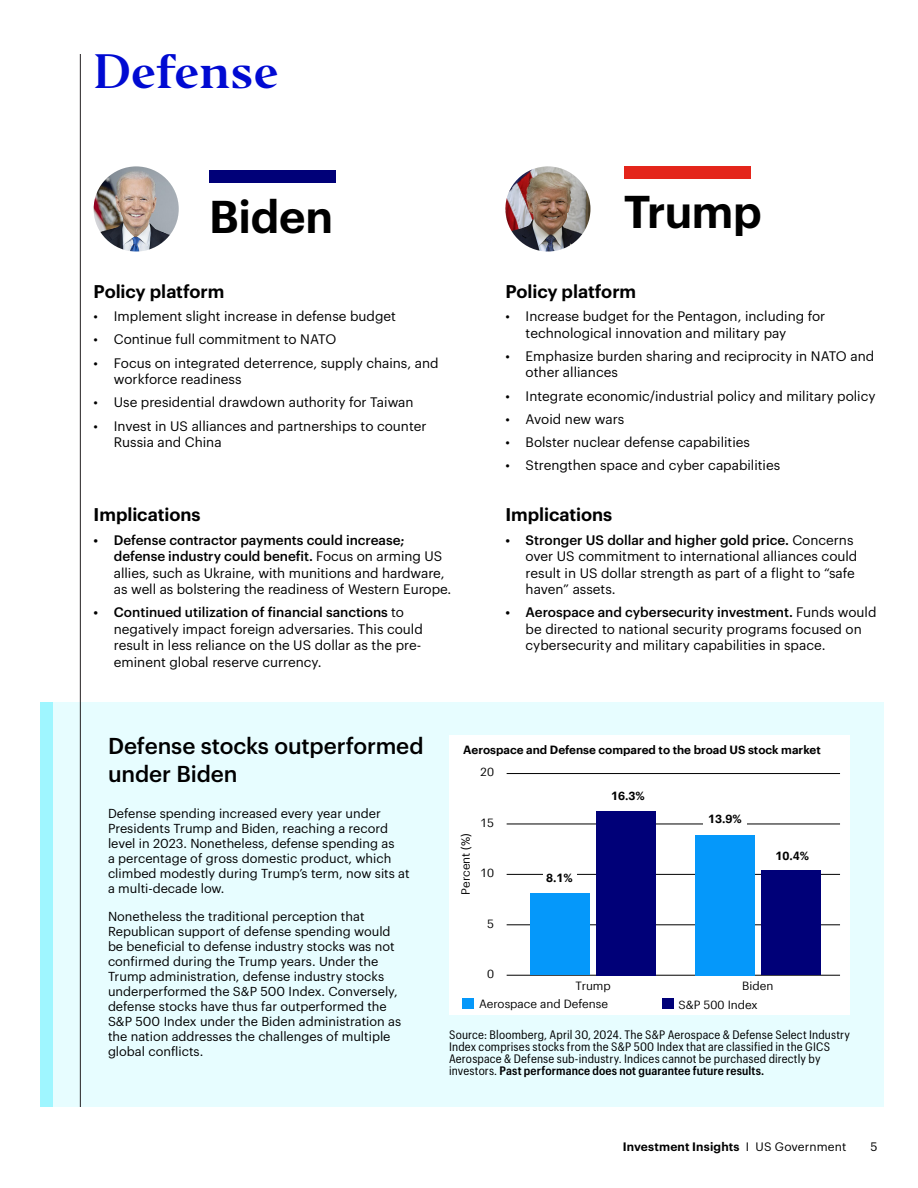
<style>
.page{position:relative;width:918px;height:1188px;background:#fff}
.page>*{position:absolute;margin:0;border:0;box-sizing:border-box;transform-origin:0 0}
.Biden_Trump_Header_H3{font:600 45px "Graphik";letter-spacing:-.005em;color:#000}
.Section_Title_30pt_H2{font:45px "Invesco Editor";color:#000ad2}
.Box_Header_15_19_H3{font:500 22.5px/28.5px "Graphik";letter-spacing:-.005em;color:#000}
.Body_Header_12_15pt_H4{font:600 18px "Graphik";letter-spacing:-.005em;color:#000}
.t1{font:13.5px/16.5px "Graphik";color:#000}
.Box_Text{font:12.75px/15px "Graphik";color:#000}
.INV_US_-_disclosure_8_10pt{font:12px/12px "Graphik Compact";letter-spacing:.015em;color:#000}
.t2{font:600 12px "Graphik";letter-spacing:.015em;color:#000}
.t3{font:12px "Graphik";color:#000}
.t4{font:600 11.7px "Graphik TF";color:#000}
.t5{font:11.7px "Graphik TF";color:#000}
.s1{font-weight:500}
.s2{font-weight:600}
.s3{font-weight:400}
</style>
<div class="page">
<img style="left:94px;top:166px;width:85px;height:85px;border-radius:43px">
<div style="left:209px;top:171px;width:126px;height:12px;background:#000078"></div>
<img style="left:505px;top:166px;width:85px;height:85px;border-radius:43px">
<div style="left:624px;top:166px;width:126px;height:13px;background:#e4251b"></div>
<div style="left:40px;top:702px;width:844px;height:405px;background:#e7fdff"></div>
<div style="left:449px;top:736px;width:401px;height:279px;background:#fff"></div>
<div style="left:662px;top:999px;width:12px;height:10px;background:#000078"></div>
<div style="left:463px;top:998px;width:11px;height:11px;background:#0598fa"></div>
<hr style="left:507px;top:975px;width:333px;height:1px;background:#000">
<hr style="left:507px;top:925px;width:333px;height:1px;background:#000">
<hr style="left:507px;top:874px;width:333px;height:1px;background:#000">
<hr style="left:507px;top:824px;width:333px;height:1px;background:#000">
<hr style="left:507px;top:773px;width:333px;height:1px;background:#000">
<div style="left:597px;top:811px;width:59px;height:164px;background:#000078"></div>
<div style="left:761px;top:870px;width:59px;height:105px;background:#000078"></div>
<div style="left:531px;top:894px;width:59px;height:81px;background:#0598fa"></div>
<div style="left:695px;top:835px;width:59px;height:140px;background:#0598fa"></div>
<div style="left:543px;top:874px;width:34px;height:14px;background:#fff"></div>
<div style="left:703px;top:813px;width:44px;height:14px;background:#fff"></div>
<div style="left:40px;top:702px;width:13px;height:405px;background:#9ff6ff"></div>
<hr style="left:80px;top:54px;width:1px;height:1053px;background:#231f20">
<h2 class="Section_Title_30pt_H2" style="left:94px;top:42px;width:187px">Defense</h2>
<h3 class="Biden_Trump_Header_H3" style="left:209px;top:182px;width:126px">Biden</h3>
<h4 class="Body_Header_12_15pt_H4" style="left:94px;top:278px;width:132px">Policy platform</h4>
<p class="t1" style="left:94px;top:307px;width:304px">• Implement slight increase in defense budget</p>
<p class="t1" style="left:94px;top:330px;width:244px">• Continue full commitment to NATO</p>
<p class="t1" style="left:114px;top:353px;width:326px;text-indent:-20px">• Focus on integrated deterrence, supply chains, and workforce readiness</p>
<p class="t1" style="left:94px;top:393px;width:322px">• Use presidential drawdown authority for Taiwan</p>
<p class="t1" style="left:114px;top:416px;width:314px;text-indent:-20px">• Invest in US alliances and partnerships to counter<br>Russia and China</p>
<h4 class="Body_Header_12_15pt_H4" style="left:94px;top:501px;width:108px">Implications</h4>
<p class="t1" style="left:114px;top:530px;width:339px;text-indent:-20px"><span class="s1">• Defense contractor payments could increase; defense industry could benefit.</span> Focus on arming US allies, such as Ukraine, with munitions and hardware, as well as bolstering the readiness of Western Europe.</p>
<p class="t1" style="left:114px;top:603px;width:310px;text-indent:-20px"><span class="s1">• Continued utilization of financial sanctions</span> to negatively impact foreign adversaries. This could result in less reliance on the US dollar as the pre&shy;eminent global reserve currency.</p>
<h3 class="Biden_Trump_Header_H3" style="left:624px;top:177px;width:139px">Trump</h3>
<h4 class="Body_Header_12_15pt_H4" style="left:505px;top:278px;width:132px">Policy platform</h4>
<p class="t1" style="left:526px;top:307px;width:301px;text-indent:-20px">• Increase budget for the Pentagon, including for technological innovation and military pay</p>
<p class="t1" style="left:526px;top:347px;width:350px;text-indent:-20px">• Emphasize burden sharing and reciprocity in NATO and other alliances</p>
<p class="t1" style="left:505px;top:386px;width:372px">• Integrate economic/industrial policy and military policy</p>
<p class="t1" style="left:505px;top:410px;width:120px">• Avoid new wars</p>
<p class="t1" style="left:505px;top:433px;width:246px">• Bolster nuclear defense capabilities</p>
<p class="t1" style="left:505px;top:456px;width:276px">• Strengthen space and cyber capabilities</p>
<h4 class="Body_Header_12_15pt_H4" style="left:505px;top:501px;width:108px">Implications</h4>
<p class="t1" style="left:526px;top:530px;width:333px;text-indent:-20px"><span class="s1">• Stronger US dollar and higher gold price.</span> Concerns over US commitment to international alliances could result in US dollar strength as part of a flight to “safe haven” assets.</p>
<p class="t1" style="left:526px;top:603px;width:352px;text-indent:-20px"><span class="s1">• Aerospace and cybersecurity investment.</span> Funds would be directed to national security programs focused on cybersecurity and military capabilities in space.</p>
<h3 class="Box_Header_15_19_H3" style="left:108px;top:730px;width:317px">Defense stocks outperformed under Biden</h3>
<p class="Box_Text" style="left:108px;top:805px;width:303px">Defense spending increased every year under Presidents Trump and Biden, reaching a record level in 2023. Nonetheless, defense spending as<br>a percentage of gross domestic product, which climbed modestly during Trump’s term, now sits at a multi-decade low.</p>
<p class="Box_Text" style="left:108px;top:908px;width:295px">Nonetheless the traditional perception that Republican support of defense spending would be beneficial to defense industry stocks was not confirmed during the Trump years. Under the Trump administration, defense industry stocks underperformed the S&amp;P 500 Index. Conversely, defense stocks have thus far outperformed the S&amp;P 500 Index under the Biden administration as the nation addresses the challenges of multiple global conflicts.</p>
<p class="t4" style="left:463px;top:741px;width:359px">Aerospace and Defense compared to the broad US stock market</p>
<p class="t5" style="left:480px;top:763px;width:15px">20</p>
<p class="t5" style="left:457px;top:895px;width:63px;rotate:-90deg">Percent (%)</p>
<p class="t5" style="left:480px;top:814px;width:15px">15</p>
<p class="t5" style="left:480px;top:864px;width:15px">10</p>
<p class="t5" style="left:487px;top:915px;width:8px">5</p>
<p class="t4" style="left:546px;top:869px;width:28px">8.1%</p>
<p class="t4" style="left:611px;top:787px;width:35px">16.3%</p>
<p class="t4" style="left:708px;top:810px;width:35px">13.9%</p>
<p class="t4" style="left:775px;top:846px;width:35px">10.4%</p>
<p class="t5" style="left:487px;top:965px;width:8px">0</p>
<p class="t5" style="left:576px;top:977px;width:37px">Trump</p>
<p class="t5" style="left:742px;top:977px;width:33px">Biden</p>
<p class="t5" style="left:479px;top:995px;width:130px">Aerospace and Defense</p>
<p class="t5" style="left:679px;top:996px;width:81px">S&amp;P 500 Index</p>
<p class="INV_US_-_disclosure_8_10pt" style="left:449px;top:1027px;width:402px">Source: Bloomberg, April 30, 2024. The S&amp;P Aerospace &amp; Defense Select Industry Index comprises stocks from the S&amp;P 500 Index that are classified in the GICS Aerospace &amp; Defense sub-industry. Indices cannot be purchased directly by investors. <span class="s2">Past performance does not guarantee future results.</span></p>
<p class="t2" style="left:623px;top:1137px;width:225px">Investment Insights <span class="s3">I US Government</span></p>
<p class="t3" style="left:870px;top:1137px;width:9px">5</p>
</div>
